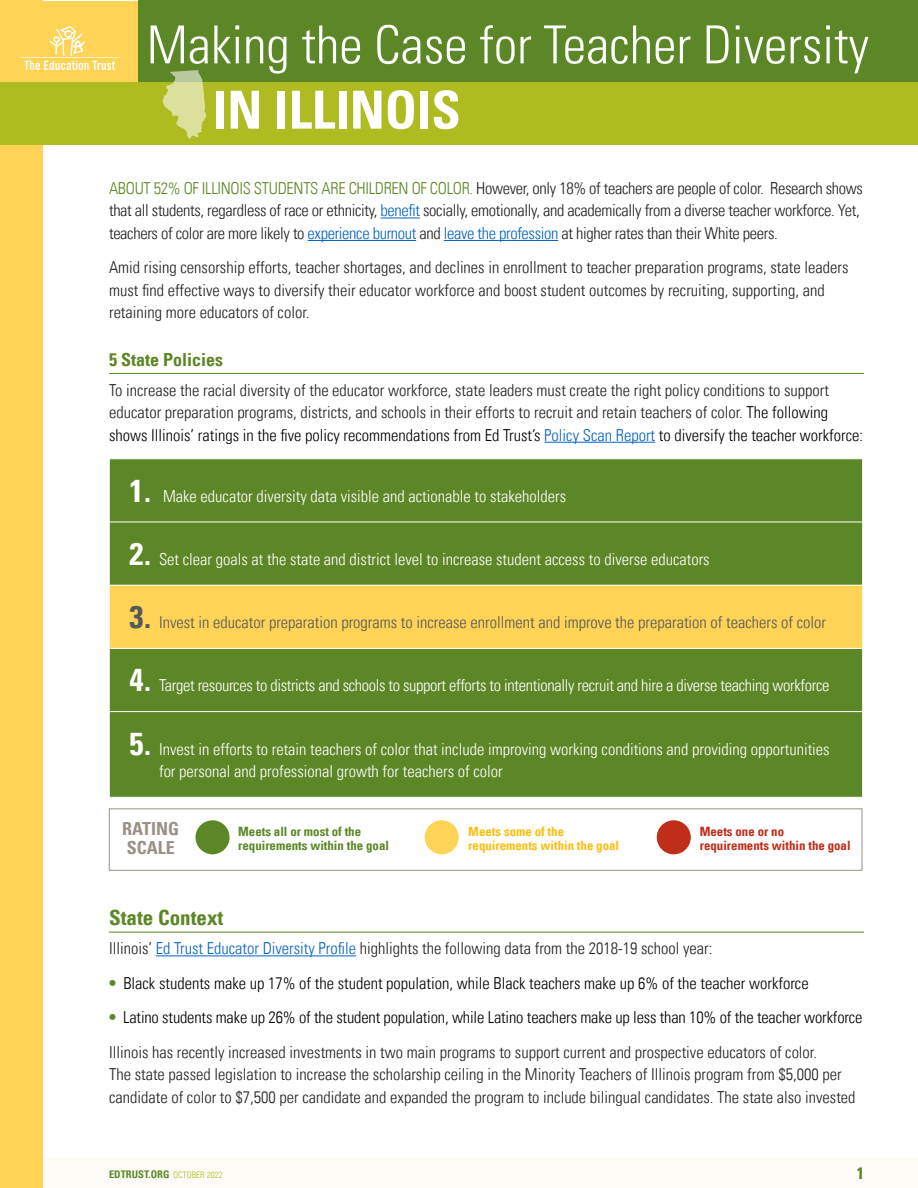
<style>
.page{position:relative;width:918px;height:1188px;background:#fff}
.page>*{position:absolute;margin:0;border:0;box-sizing:border-box;transform-origin:0 0}
.t1{font:300 condensed 52.5px "Univers LT";color:#fff}
.t2{font:700 condensed 52.5px "Univers LT";color:#fff}
._1__Heading-Green_Un{font:700 condensed 21px "Univers LT";color:#5c8727}
._1__Heading-Green_Un-2{font:700 condensed 18px "Univers LT";color:#5c8727}
.STATE{font:700 condensed 18px/19.5px "Univers LT";color:#989184}
.t3{font:300 condensed 16.5px/22.5px "Univers LT";color:#231f20}
.t4{font:300 condensed 16.5px/22.5px "Univers LT";letter-spacing:-.02em;color:#231f20}
.t5{font:300 condensed 16.5px/22.5px "Univers LT";color:#fff}
.t6{font:300 condensed 16.5px "Univers LT";letter-spacing:-.01em;color:#000}
.t7{font:300 condensed 16.5px "Univers LT";letter-spacing:-.02em;color:#fff}
.t8{font:300 condensed 16.5px "Univers LT";color:#57585a}
.t9{font:700 condensed 16.5px "Univers LT";color:#5c8727}
.t10{font:700 condensed 12.9px/14.1px "Univers LT";color:#5c8727}
.t11{font:700 condensed 12.9px/14.1px "Univers LT";color:#fdbe12}
.t12{font:700 condensed 12.9px/14.1px "Univers LT";color:#c02d19}
.t13{font:700 condensed 10.5px "Univers LT";color:#5c8727}
.s1{color:#5c8727}
.s2{color:#0563c1}
.s3{color:#000}
.s4{font-weight:700;font-size:31.5px}
.s5{font-weight:700;color:#5c8727}
.s6{font-weight:300;font-size:9px;color:#aebc21}
</style>
<div class="page">
<div style="left:0;top:1158px;width:918px;height:30px;background:#fdfcf7"></div>
<div style="left:0;top:0;width:43px;height:1188px;background:#fed356"></div>
<hr style="left:381px;top:218px;width:39px;height:1px;background:#0563c1">
<hr style="left:308px;top:240px;width:108px;height:1px;background:#0563c1">
<hr style="left:444px;top:240px;width:114px;height:1px;background:#0563c1">
<hr style="left:109px;top:373px;width:755px;height:1px;background:#5c8727">
<hr style="left:544px;top:442px;width:111px;height:1px;background:#0563c1">
<hr style="left:109px;top:932px;width:755px;height:1px;background:#5c8727">
<hr style="left:156px;top:955px;width:200px;height:1px;background:#0563c1">
<div style="left:110px;top:459px;width:752px;height:338px;background:#5c8727"></div>
<div style="left:109px;top:585px;width:754px;height:63px;background:#fed356"></div>
<hr style="left:109px;top:522px;width:754px;height:1px;background:#fff">
<hr style="left:109px;top:585px;width:754px;height:1px;background:#fff">
<hr style="left:109px;top:585px;width:1px;height:63px;background:#fff">
<hr style="left:862px;top:585px;width:1px;height:63px;background:#fff">
<hr style="left:109px;top:648px;width:754px;height:1px;background:#fff">
<hr style="left:109px;top:711px;width:754px;height:1px;background:#fff">
<div style="left:1px;top:1px;width:146px;height:103px;background:#fed356"></div>
<div style="left:138px;top:0;width:780px;height:94px;background:#5c8727"></div>
<div style="left:0;top:82px;width:918px;height:63px;background:#aebc21"></div>
<svg style="left:20px;top:26px;width:99px;height:44px"></svg>
<svg style="left:163px;top:70px;width:43px;height:69px"></svg>
<div style="left:196px;top:820px;width:34px;height:34px;background:#5c8727;border-radius:50%"></div>
<div style="left:425px;top:820px;width:34px;height:34px;background:#fed356;border-radius:50%"></div>
<div style="left:657px;top:820px;width:34px;height:34px;background:#c02d19;border-radius:50%"></div>
<div style="left:109px;top:808px;width:753px;height:63px;border:1px solid #989184"></div>
<p class="t1" style="left:147px;top:13px;width:724px">Making the Case for Teacher Diversity</p>
<p class="t2" style="left:213px;top:78px;width:249px">IN ILLINOIS</p>
<p class="t4" style="left:109px;top:177px;width:755px"><span class="s1">ABOUT 52% OF ILLINOIS STUDENTS ARE CHILDREN OF COLOR.</span> However, only 18% of teachers are people of color. Research shows that all students, regardless of race or ethnicity, <span class="s2">benefit</span> socially, emotionally, and academically from a diverse teacher workforce. Yet, teachers of color are more likely to <span class="s2">experience burnout</span> and <span class="s2">leave the profession</span> at higher rates than their White peers.</p>
<p class="t3" style="left:109px;top:256px;width:741px">Amid rising censorship efforts, teacher shortages, and declines in enrollment to teacher preparation programs, state leaders must find effective ways to diversify their educator workforce and boost student outcomes by recruiting, supporting, and retaining more educators of color.</p>
<p class="_1__Heading-Green_Un-2" style="left:109px;top:349px;width:116px">5 State Policies</p>
<p class="t3" style="left:109px;top:379px;width:756px">To increase the racial diversity of the educator workforce, state leaders must create the right policy conditions to support educator preparation programs, districts, and schools in their efforts to recruit and retain teachers of color. <span class="s3">The following shows Illinois’ ratings in the five policy recommendations from Ed Trust’s</span> <span class="s2">Policy Scan Report</span> <span class="s3">to diversify the teacher workforce:</span></p>
<p class="t5" style="left:130px;top:485px;width:438px"><span class="s4">1.</span> Make educator diversity data visible and actionable to stakeholders</p>
<p class="t5" style="left:130px;top:548px;width:582px"><span class="s4">2.</span> Set clear goals at the state and district level to increase student access to diverse educators</p>
<p class="t8" style="left:130px;top:612px;width:698px"><span class="s4">3.</span> Invest in educator preparation programs to increase enrollment and improve the preparation of teachers of color</p>
<p class="t7" style="left:130px;top:676px;width:702px"><span class="s4">4.</span> Target resources to districts and schools to support efforts to intentionally recruit and hire a diverse teaching workforce</p>
<p class="t5" style="left:159px;top:738px;width:672px;text-indent:-30px"><span class="s4">5.</span> Invest in efforts to retain teachers of color that include improving working conditions and providing opportunities for personal and professional growth for teachers of color</p>
<p class="STATE" style="left:122px;top:819px;width:58px">RATING<br>SCALE</p>
<p class="t10" style="left:238px;top:824px;width:152px">Meets all or most of the requirements within the goal</p>
<p class="t11" style="left:468px;top:824px;width:152px">Meets some of the requirements within the goal</p>
<p class="t12" style="left:700px;top:824px;width:152px">Meets one or no requirements within the goal</p>
<p class="_1__Heading-Green_Un" style="left:109px;top:905px;width:116px">State Context</p>
<p class="t3" style="left:109px;top:937px;width:605px">Illinois’ <span class="s2">Ed Trust Educator Diversity Profile</span> highlights the following data from the 2018-19 school year:</p>
<p class="t6" style="left:109px;top:973px;width:701px"><span class="s5">•</span> Black students make up 17% of the student population, while Black teachers make up 6% of the teacher workforce</p>
<p class="t6" style="left:109px;top:1008px;width:755px"><span class="s5">•</span> Latino students make up 26% of the student population, while Latino teachers make up less than 10% of the teacher workforce</p>
<p class="t3" style="left:109px;top:1041px;width:748px">Illinois has recently increased investments in two main programs to support current and prospective educators of color.<br>The state passed legislation to increase the scholarship ceiling in the Minority Teachers of Illinois program from $5,000 per candidate of color to $7,500 per candidate and expanded the program to include bilingual candidates. The state also invested</p>
<p class="t13" style="left:109px;top:1168px;width:115px">EDTRUST.ORG <span class="s6">OCTOBER 2022</span></p>
<p class="t9" style="left:857px;top:1163px;width:9px">1</p>
</div>
